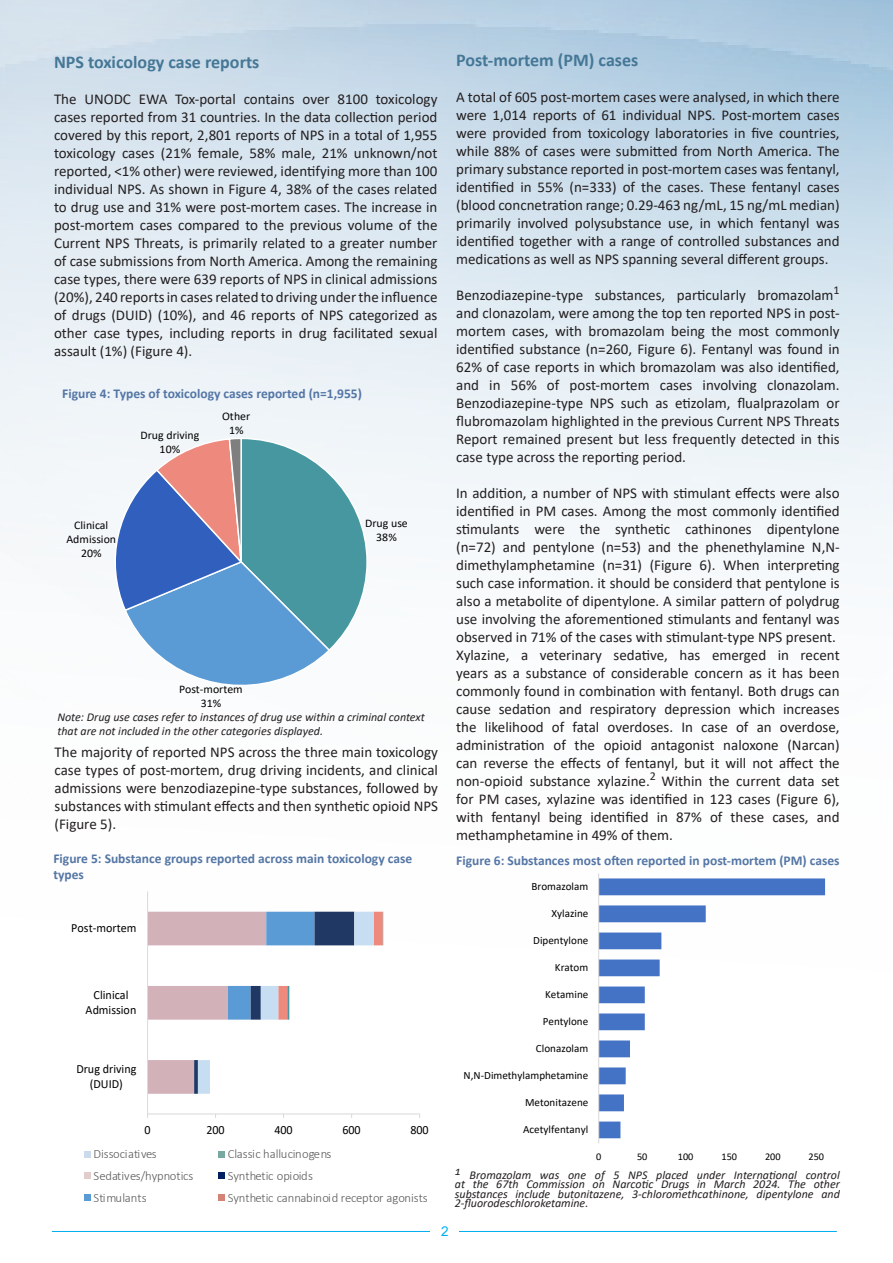
<style>
.page{position:relative;width:893px;height:1263px;background:#fff}
.page>*{position:absolute;margin:0;border:0;box-sizing:border-box;transform-origin:0 0}
.t1{font:700 18px "Calibri";color:#457796}
.t2{font:15px/18px "Calibri";color:#231f20;text-align:justify}
.t3{font:700 13.5px/16.2px "Calibri";color:#5476a5}
.t4{font:13.5px "Arial";color:#00aeef}
.t5{font:300 12.6px/21.8px "Calibri";letter-spacing:-.005em;color:#595959}
.t6{font:12.45px/15.3px "Calibri";color:#000;text-align:center}
.t7{font:italic 12px/9.4px "Calibri";color:#231f20}
.t8{font:11.55px/14.1px "Calibri";color:#000;text-align:center}
.t9{font:11.1px "Calibri";color:#000}
.t10{font:10.2px "Calibri";letter-spacing:.005em;color:#000}
</style>
<div class="page">
<div style="left:218px;top:1151px;width:7px;height:7px;background:#77a9a1"></div>
<div style="left:218px;top:1172px;width:7px;height:7px;background:#002060"></div>
<div style="left:218px;top:1194px;width:7px;height:7px;background:#d58377"></div>
<div style="left:84px;top:1151px;width:7px;height:7px;background:#ccdbec"></div>
<div style="left:84px;top:1172px;width:7px;height:7px;background:#e1cdcc"></div>
<div style="left:84px;top:1194px;width:7px;height:7px;background:#5b9bd5"></div>
<svg style="left:104px;top:437px;width:265px;height:261px"></svg>
<svg style="left:148px;top:912px;width:235px;height:182px"></svg>
<hr style="left:287px;top:986px;width:2px;height:34px;background:#4697a0">
<hr style="left:383px;top:912px;width:1px;height:33px;background:#4697a0">
<hr style="left:148px;top:1113px;width:272px;height:1px;background:#d9d9d9">
<hr style="left:147px;top:891px;width:1px;height:223px;background:#d9d9d9">
<svg style="left:599px;top:878px;width:226px;height:260px"></svg>
<hr style="left:598px;top:873px;width:1px;height:270px;background:#d9d9d9">
<hr style="left:52px;top:1231px;width:785px;height:1px;background:#00aeef">
<div style="left:431px;top:1226px;width:28px;height:16px;background:#fff"></div>
<p class="t1" style="left:54px;top:49px;width:207px">NPS toxicology case reports</p>
<p class="t2" style="left:54px;top:89px;width:385px">The UNODC EWA Tox-portal contains over 8100 toxicology cases reported from 31 countries. In the data collection period covered by this report, 2,801 reports of NPS in a total of 1,955 toxicology cases (21% female, 58% male, 21% unknown/not reported, &lt;1% other) were reviewed, identifying more than 100 individual NPS. As shown in Figure 4, 38% of the cases related to drug use and 31% were post-mortem cases. The increase in post-mortem cases compared to the previous volume of the Current NPS Threats, is primarily related to a greater number of case submissions from North America. Among the remaining case types, there were 639 reports of NPS in clinical admissions (20%), 240 reports in cases related to driving under the influence of drugs (DUID) (10%), and 46 reports of NPS categorized as other case types, including reports in drug facilitated sexual assault (1%) (Figure 4).</p>
<p class="t3" style="left:62px;top:385px;width:301px">Figure 4: Types of toxicology cases reported (n=1,955)</p>
<p class="t8" style="left:140px;top:428px;width:60px">Drug driving<br>10%</p>
<p class="t8" style="left:222px;top:409px;width:30px">Other<br>1%</p>
<p class="t8" style="left:66px;top:518px;width:51px">Clinical<br>Admission<br>20%</p>
<p class="t8" style="left:179px;top:682px;width:65px">Post-mortem<br>31%</p>
<p class="t8" style="left:365px;top:515px;width:44px">Drug use<br>38%</p>
<p class="t7" style="left:57px;top:709px;width:369px;line-height:14.4px">Note: Drug use cases refer to instances of drug use within a criminal context that are not included in the other categories displayed.</p>
<p class="t2" style="left:54px;top:743px;width:385px">The majority of reported NPS across the three main toxicology case types of post-mortem, drug driving incidents, and clinical admissions were benzodiazepine-type substances, followed by substances with stimulant effects and then synthetic opioid NPS (Figure 5).</p>
<p class="t3" style="left:53px;top:850px;width:360px">Figure 5: Substance groups reported across main toxicology case types</p>
<p class="t6" style="left:71px;top:920px;width:67px">Post-mortem</p>
<p class="t6" style="left:86px;top:986px;width:52px">Clinical<br>Admission</p>
<p class="t6" style="left:76px;top:1061px;width:62px">Drug driving (DUID)</p>
<p class="t6" style="left:145px;top:1121px;width:8px">0</p>
<p class="t6" style="left:206px;top:1121px;width:20px">200</p>
<p class="t6" style="left:274px;top:1121px;width:20px">400</p>
<p class="t6" style="left:342px;top:1121px;width:20px">600</p>
<p class="t6" style="left:410px;top:1121px;width:20px">800</p>
<p class="t1" style="left:456px;top:47px;width:184px">Post-mortem (PM) cases</p>
<p class="t2" style="left:456px;top:87px;width:385px">A total of 605 post-mortem cases were analysed, in which there were 1,014 reports of 61 individual NPS. Post-mortem cases were provided from toxicology laboratories in five countries, while 88% of cases were submitted from North America. The primary substance reported in post-mortem cases was fentanyl, identified in 55% (n=333) of the cases. These fentanyl cases (blood concnetration range; 0.29-463 ng/mL, 15 ng/mL median) primarily involved polysubstance use, in which fentanyl was identified together with a range of controlled substances and medications as well as NPS spanning several different groups.</p>
<p class="t2" style="left:456px;top:285px;width:385px">Benzodiazepine-type substances, particularly bromazolam<sup>1 </sup>and clonazolam, were among the top ten reported NPS in post&shy;mortem cases, with bromazolam being the most commonly identified substance (n=260, Figure 6). Fentanyl was found in 62% of case reports in which bromazolam was also identified, and in 56% of post-mortem cases involving clonazolam.<br>Benzodiazepine-type NPS such as etizolam, flualprazolam or flubromazolam highlighted in the previous Current NPS Threats Report remained present but less frequently detected in this case type across the reporting period.</p>
<p class="t2" style="left:456px;top:483px;width:385px">In addition, a number of NPS with stimulant effects were also identified in PM cases. Among the most commonly identified stimulants were the synthetic cathinones dipentylone (n=72) and pentylone (n=53) and the phenethylamine N,N&shy;dimethylamphetamine (n=31) (Figure 6). When interpreting such case information. it should be considerd that pentylone is also a metabolite of dipentylone. A similar pattern of polydrug use involving the aforementioned stimulants and fentanyl was observed in 71% of the cases with stimulant-type NPS present.</p>
<p class="t2" style="left:456px;top:645px;width:385px">Xylazine, a veterinary sedative, has emerged in recent years as a substance of considerable concern as it has been commonly found in combination with fentanyl. Both drugs can cause sedation and respiratory depression which increases the likelihood of fatal overdoses. In case of an overdose, administration of the opioid antagonist naloxone (Narcan) can reverse the effects of fentanyl, but it will not affect the non-opioid substance xylazine.<sup>2</sup> Within the current data set for PM cases, xylazine was identified in 123 cases (Figure 6), with fentanyl being identified in 87% of these cases, and methamphetamine in 49% of them.</p>
<p class="t3" style="left:456px;top:852px;width:385px">Figure 6: Substances most often reported in post-mortem (PM) cases</p>
<p class="t9" style="left:531px;top:879px;width:58px">Bromazolam</p>
<p class="t9" style="left:551px;top:906px;width:38px">Xylazine</p>
<p class="t9" style="left:533px;top:933px;width:57px">Dipentylone</p>
<p class="t9" style="left:555px;top:960px;width:35px">Kratom</p>
<p class="t9" style="left:545px;top:987px;width:45px">Ketamine</p>
<p class="t9" style="left:543px;top:1014px;width:47px">Pentylone</p>
<p class="t9" style="left:536px;top:1041px;width:54px">Clonazolam</p>
<p class="t9" style="left:464px;top:1068px;width:126px">N,N-Dimethylamphetamine</p>
<p class="t9" style="left:525px;top:1095px;width:65px">Metonitazene</p>
<p class="t9" style="left:523px;top:1122px;width:67px">Acetylfentanyl</p>
<p class="t5" style="left:94px;top:1143px;width:101px">Dissociatives<br>Sedatives/hypnotics<br>Stimulants</p>
<p class="t5" style="left:228px;top:1143px;width:202px">Classic hallucinogen<br>Synthetic opioids<br>Synthetic cannabinoid receptor agonists</p>
<p class="t10" style="left:596px;top:1149px;width:7px">0</p>
<p class="t10" style="left:637px;top:1149px;width:12px">50</p>
<p class="t10" style="left:678px;top:1149px;width:17px">100</p>
<p class="t10" style="left:721px;top:1149px;width:17px">150</p>
<p class="t10" style="left:765px;top:1149px;width:17px">200</p>
<p class="t10" style="left:808px;top:1149px;width:17px">250</p>
<p class="t7" style="left:455px;top:1169px;width:387px;text-align:justify">1 Bromazolam was one of 5 NPS placed under International control at the 67th Commission on Narcotic Drugs in March 2024. The other substances include butonitazene, 3-chloromethcathinone, dipentylone and 2-fluorodeschloroketamine.</p>
<p class="t5" style="left:307px;top:1186px;width:202px">Synthetic cannabinoid receptor agonists</p>
<p class="t4" style="left:441px;top:1221px;width:9px">2</p>
</div>
